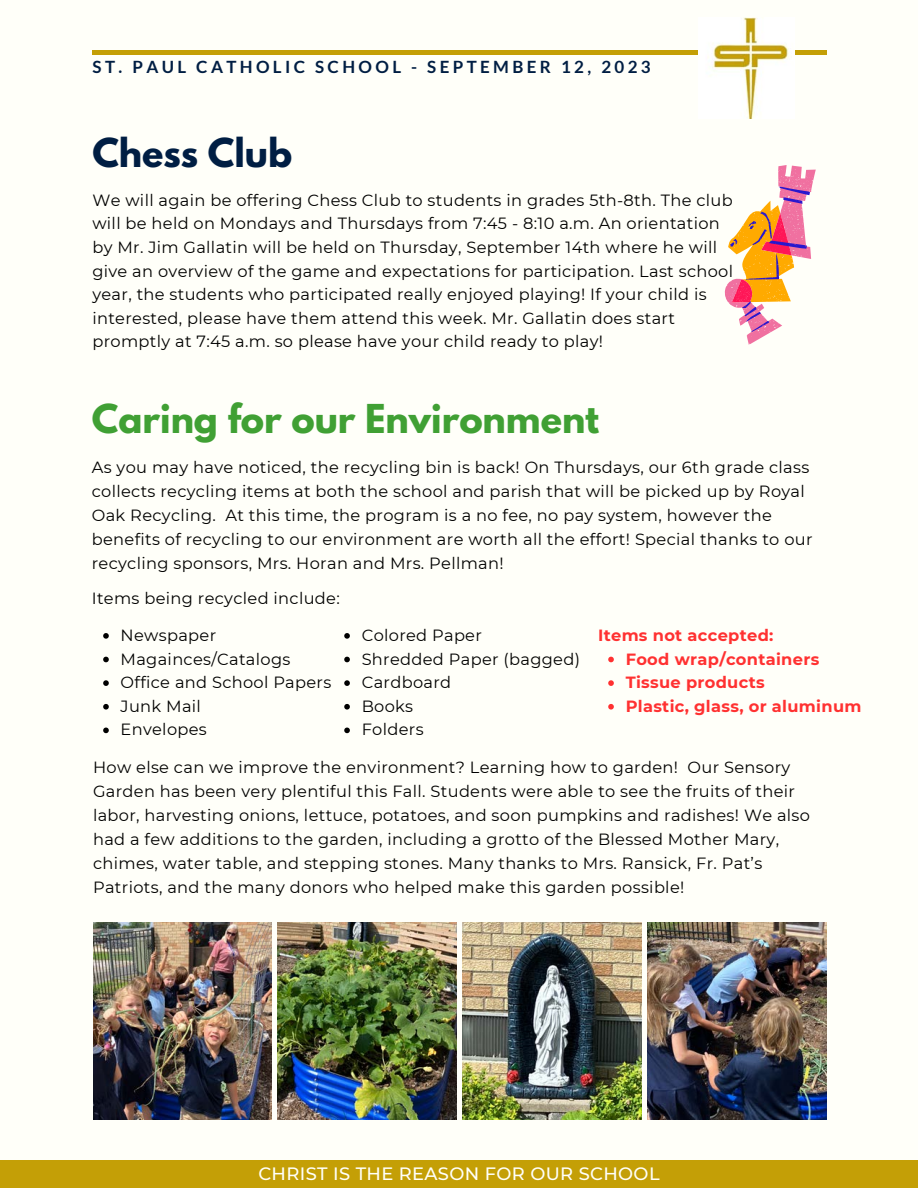
<style>
.page{position:relative;width:918px;height:1188px;background:#fffff9}
.page>*{position:absolute;margin:0;border:0;box-sizing:border-box;transform-origin:0 0}
.t1{font:700 35.25px "League Spartan";color:#40a034}
.t2{font:700 35.25px "League Spartan";color:#001e43}
.t3{font:500 17.85px "Montserrat";letter-spacing:.02em;color:#fffff9}
.t4{font:700 16.95px "Lato";letter-spacing:.2em;color:#001e43}
.t5{font:16.2px/24.2px "Montserrat";letter-spacing:.02em;color:#000}
.t6{font:700 16.2px "Montserrat";letter-spacing:.02em;color:#ff3131}
</style>
<div class="page">
<div style="left:92px;top:50px;width:734px;height:5px;background:#c49f06"></div>
<img style="left:698px;top:17px;width:97px;height:101px">
<div style="left:0;top:1161px;width:918px;height:27px;background:#c49f06"></div>
<svg style="left:725px;top:165px;width:91px;height:180px"></svg>
<img style="left:93px;top:922px;width:179px;height:197px">
<img style="left:277px;top:922px;width:179px;height:197px">
<img style="left:462px;top:922px;width:179px;height:197px">
<img style="left:648px;top:922px;width:178px;height:197px">
<svg style="left:103px;top:633px;width:6px;height:6px"></svg>
<svg style="left:103px;top:657px;width:6px;height:5px"></svg>
<svg style="left:103px;top:680px;width:6px;height:6px"></svg>
<svg style="left:103px;top:704px;width:6px;height:6px"></svg>
<svg style="left:103px;top:728px;width:6px;height:5px"></svg>
<svg style="left:344px;top:633px;width:6px;height:6px"></svg>
<svg style="left:344px;top:657px;width:6px;height:5px"></svg>
<svg style="left:344px;top:680px;width:6px;height:6px"></svg>
<svg style="left:344px;top:704px;width:6px;height:6px"></svg>
<svg style="left:344px;top:728px;width:6px;height:5px"></svg>
<svg style="left:608px;top:657px;width:6px;height:5px"></svg>
<svg style="left:608px;top:680px;width:6px;height:6px"></svg>
<svg style="left:608px;top:704px;width:6px;height:6px"></svg>
<p class="t4" style="left:93px;top:57px;width:560px">ST. PAUL CATHOLIC SCHOOL - SEPTEMBER 12, 2023</p>
<p class="t2" style="left:92px;top:135px;width:201px">Chess Club</p>
<p class="t5" style="left:92px;top:188px;width:642px;line-height:23.7px">We will again be offering Chess Club to students in grades 5th-8th. The club will be held on Mondays and Thursdays from 7:45 - 8:10 a.m. An orientation by Mr. Jim Gallatin will be held on Thursday, September 14th where he will give an overview of the game and expectations for participation. Last school year, the students who participated really enjoyed playing! If your child is interested, please have them attend this week. Mr. Gallatin does start promptly at 7:45 a.m. so please have your child ready to play!</p>
<p class="t1" style="left:92px;top:402px;width:509px">Caring for our Environment</p>
<p class="t5" style="left:92px;top:455px;width:722px">As you may have noticed, the recycling bin is back! On Thursdays, our 6th grade class collects recycling items at both the school and parish that will be picked up by Royal Oak Recycling. At this time, the program is a no fee, no pay system, however the benefits of recycling to our environment are worth all the effort! Special thanks to our recycling sponsors, Mrs. Horan and Mrs. Pellman!</p>
<p class="t5" style="left:92px;top:586px;width:250px">Items being recycled include:</p>
<p class="t5" style="left:121px;top:623px;width:97px">Newspaper</p>
<p class="t5" style="left:121px;top:647px;width:171px">Magainces/Catalogs</p>
<p class="t5" style="left:121px;top:670px;width:212px">Office and School Papers</p>
<p class="t5" style="left:121px;top:694px;width:82px">Junk Mail</p>
<p class="t5" style="left:121px;top:718px;width:88px">Envelopes</p>
<p class="t5" style="left:362px;top:623px;width:122px">Colored Paper</p>
<p class="t5" style="left:362px;top:647px;width:220px">Shredded Paper (bagged)</p>
<p class="t5" style="left:362px;top:670px;width:91px">Cardboard</p>
<p class="t5" style="left:362px;top:694px;width:53px">Books</p>
<p class="t5" style="left:362px;top:718px;width:63px">Folders</p>
<p class="t6" style="left:598px;top:625px;width:177px">Items not accepted:</p>
<p class="t6" style="left:626px;top:649px;width:195px">Food wrap/containers</p>
<p class="t6" style="left:626px;top:672px;width:140px">Tissue products</p>
<p class="t6" style="left:626px;top:696px;width:237px">Plastic, glass, or aluminum</p>
<p class="t5" style="left:93px;top:755px;width:719px">How else can we improve the environment? Learning how to garden! Our Sensory Garden has been very plentiful this Fall. Students were able to see the fruits of their labor, harvesting onions, lettuce, potatoes, and soon pumpkins and radishes! We also had a few additions to the garden, including a grotto of the Blessed Mother Mary, chimes, water table, and stepping stones. Many thanks to Mrs. Ransick, Fr. Pat’s Patriots, and the many donors who helped make this garden possible!</p>
<p class="t3" style="left:258px;top:1163px;width:403px">CHRIST IS THE REASON FOR OUR SCHOOL</p>
</div>
